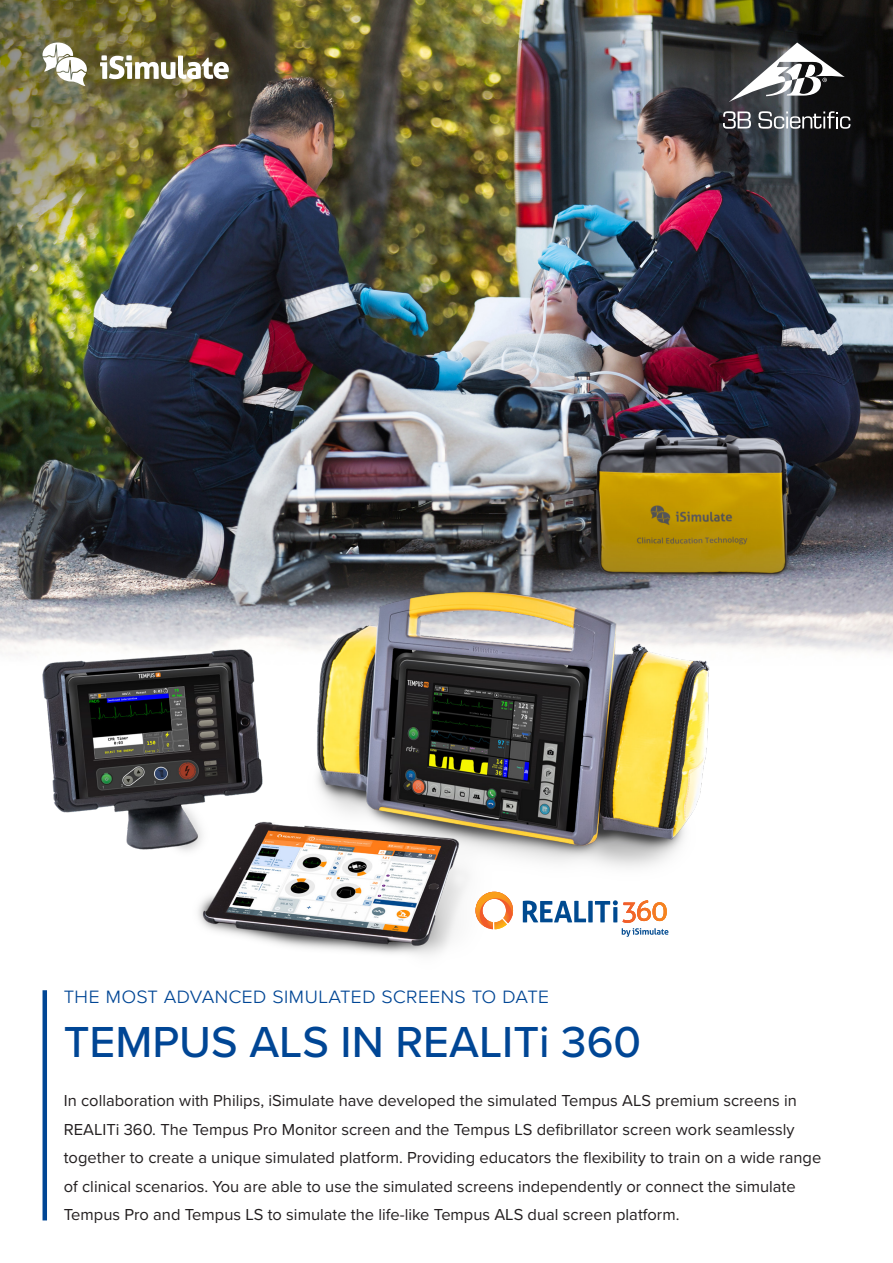
<style>
.page{position:relative;width:893px;height:1263px;background:#fff}
.page>*{position:absolute;margin:0;border:0;box-sizing:border-box;transform-origin:0 0}
.t1{font:500 45px "Proxima Nova";color:#004695}
.t2{font:300 22.5px "Proxima Nova";color:#004695}
.t3{font:16.5px/28.5px "Proxima Nova";color:#231f20}
</style>
<div class="page">
<img style="left:0;top:0;width:893px;height:653px">
<hr style="left:43px;top:990px;width:4px;height:230px;background:#004695">
<img style="left:0;top:479px;width:758px;height:476px">
<svg style="left:723px;top:111px;width:28px;height:18px"></svg>
<svg style="left:758px;top:111px;width:92px;height:18px"></svg>
<svg style="left:729px;top:43px;width:116px;height:59px"></svg>
<svg style="left:100px;top:55px;width:129px;height:24px"></svg>
<svg style="left:43px;top:43px;width:44px;height:43px"></svg>
<svg style="left:523px;top:900px;width:145px;height:37px"></svg>
<svg style="left:475px;top:892px;width:38px;height:37px"></svg>
<p class="t2" style="left:64px;top:978px;width:487px">the most advanced simulated screens to date</p>
<p class="t1" style="left:64px;top:1008px;width:579px">TEMPUS ALS IN REALITi 360</p>
<p class="t3" style="left:64px;top:1086px;width:759px">In collaboration with Philips, iSimulate have developed the simulated Tempus ALS premium screens in REALITi 360. The Tempus Pro Monitor screen and the Tempus LS defibrillator screen work seamlessly together to create a unique simulated platform. Providing educators the flexibility to train on a wide range of clinical scenarios. You are able to use the simulated screens independently or connect the simulate Tempus Pro and Tempus LS to simulate the life-like Tempus ALS dual screen platform.</p>
</div>
